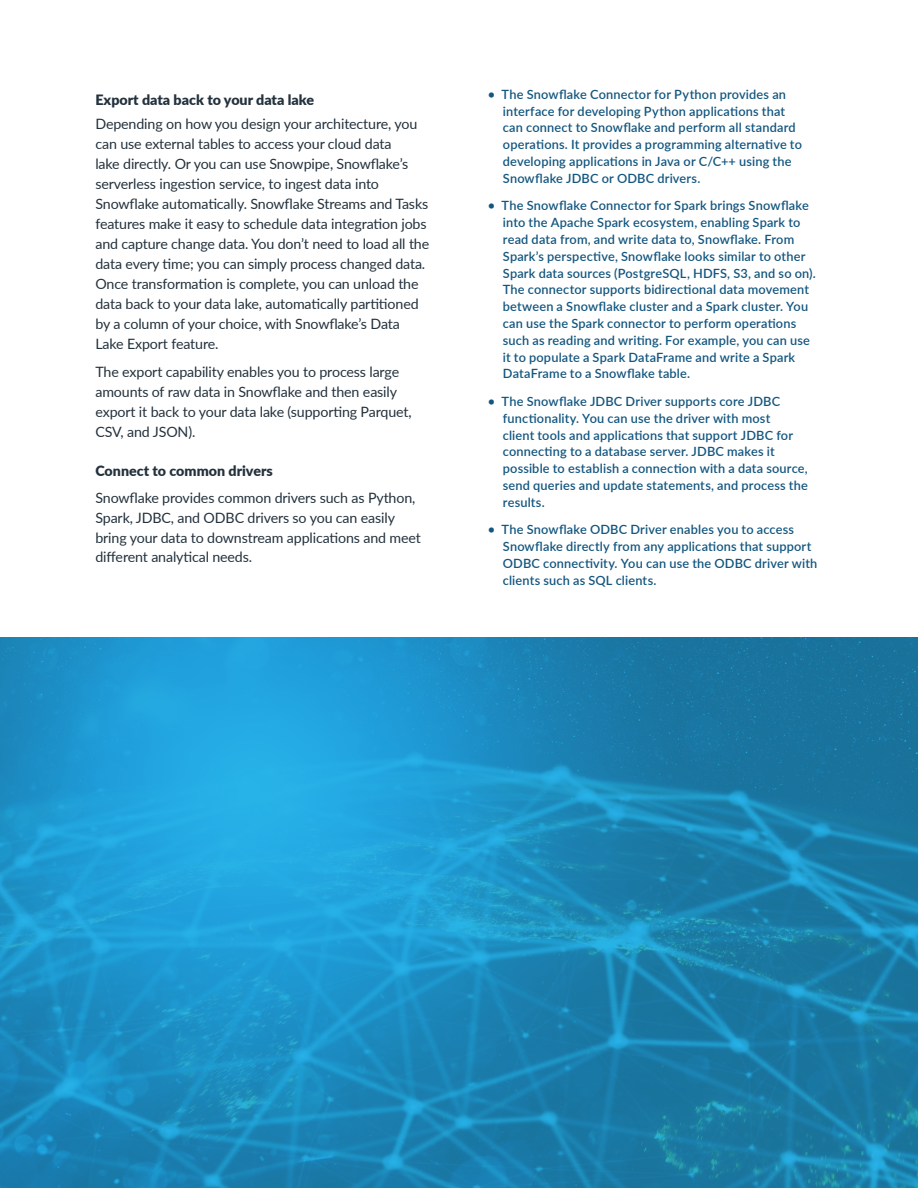
<style>
.page{position:relative;width:918px;height:1188px;background:#fff}
.page>*{position:absolute;margin:0;border:0;box-sizing:border-box;transform-origin:0 0}
.body{font:14.25px/20px "Lato";letter-spacing:-.01em;color:#24323d}
.body-2{font:900 14.25px "Lato";color:#24323d}
.body_subhead{font:900 14.25px "Lato";color:#24323d}
.bullet{font:600 12.75px/16.8px "Lato";letter-spacing:.015em;color:#13567f}
</style>
<div class="page">
<img style="left:0;top:638px;width:918px;height:550px">
<p class="body-2" style="left:95px;top:89px;width:220px">Export data back to your data lake</p>
<p class="body" style="left:95px;top:113px;width:335px">Depending on how you design your architecture, you can use external tables to access your cloud data<br>lake directly. Or you can use Snowpipe, Snowflake’s serverless ingestion service, to ingest data into Snowflake automatically. Snowflake Streams and Tasks features make it easy to schedule data integration jobs and capture change data. You don’t need to load all the data every time; you can simply process changed data.<br>Once transformation is complete, you can unload the data back to your data lake, automatically partitioned by a column of your choice, with Snowflake’s Data Lake Export feature.</p>
<p class="body" style="left:95px;top:362px;width:318px">The export capability enables you to process large amounts of raw data in Snowflake and then easily export it back to your data lake (supporting Parquet, CSV, and JSON).</p>
<p class="body_subhead" style="left:95px;top:460px;width:179px">Connect to common drivers</p>
<p class="body" style="left:95px;top:487px;width:327px">Snowflake provides common drivers such as Python, Spark, JDBC, and ODBC drivers so you can easily bring your data to downstream applications and meet different analytical needs.</p>
<p class="bullet" style="left:503px;top:85px;width:301px;text-indent:-15px">• The Snowflake Connector for Python provides an interface for developing Python applications that can connect to Snowflake and perform all standard operations. It provides a programming alternative to developing applications in Java or C/C++ using the Snowflake JDBC or ODBC drivers.</p>
<p class="bullet" style="left:503px;top:197px;width:315px;text-indent:-15px">• The Snowflake Connector for Spark brings Snowflake into the Apache Spark ecosystem, enabling Spark to read data from, and write data to, Snowflake. From Spark’s perspective, Snowflake looks similar to other Spark data sources (PostgreSQL, HDFS, S3, and so on).<br>The connector supports bidirectional data movement between a Snowflake cluster and a Spark cluster. You can use the Spark connector to perform operations such as reading and writing. For example, you can use it to populate a Spark DataFrame and write a Spark DataFrame to a Snowflake table.</p>
<p class="bullet" style="left:503px;top:392px;width:306px;text-indent:-15px">• The Snowflake JDBC Driver supports core JDBC functionality. You can use the driver with most<br>client tools and applications that support JDBC for connecting to a database server. JDBC makes it possible to establish a connection with a data source, send queries and update statements, and process the results.</p>
<p class="bullet" style="left:503px;top:521px;width:316px;text-indent:-15px">• The Snowflake ODBC Driver enables you to access Snowflake directly from any applications that support ODBC connectivity. You can use the ODBC driver with clients such as SQL clients.</p>
</div>
